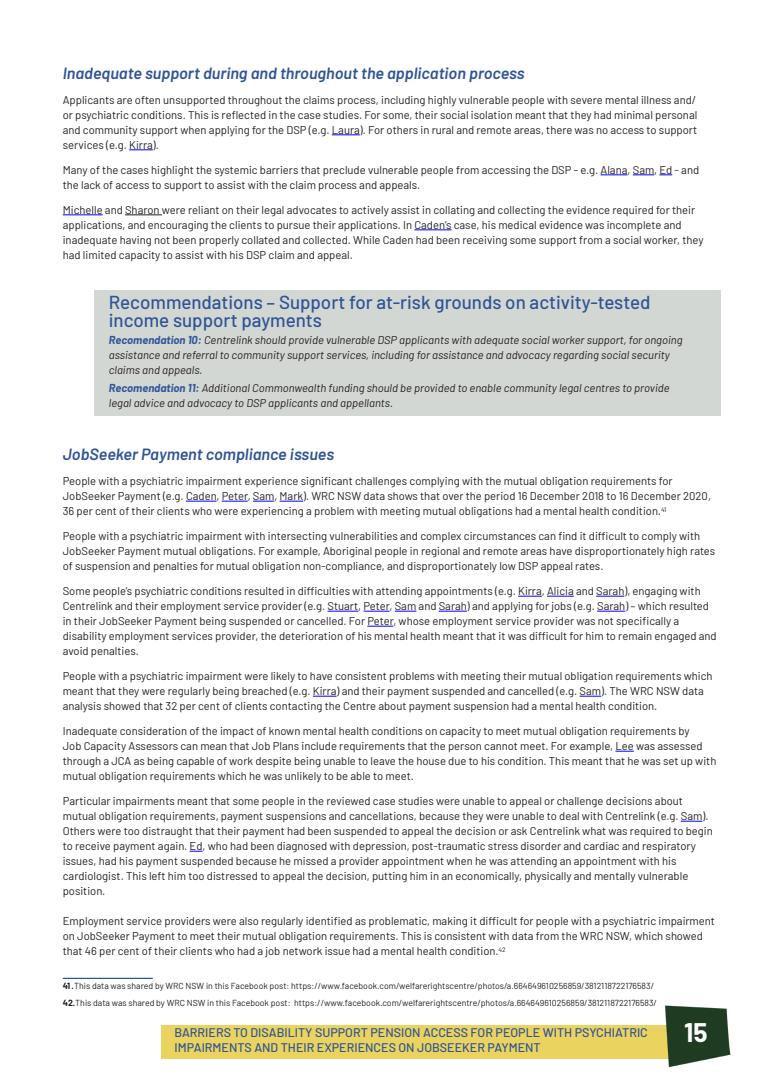
<style>
.page{position:relative;width:780px;height:1088px;background:#fff}
.page>*{position:absolute;margin:0;border:0;box-sizing:border-box;transform-origin:0 0}
.t1{font:700 26.25px "Barlow";color:#fff}
.Nrecom{font:500 18.75px/17.5px "Barlow";color:#2f5496}
.t2{font:italic 600 16.25px "Barlow";color:#2f5496}
.t3{font:500 12.5px/15px "Barlow";color:#2f5496}
.t4{font:11.25px/15px "Barlow";color:#231f20}
.Nrecom-2{font:italic 11.25px/15px "Barlow";color:#231f20}
.t5{font:8.75px "Barlow";color:#231f20}
.s1{font-weight:700;color:#2f5496}
.s2{font-weight:700}
</style>
<div class="page">
<div style="left:161px;top:1025px;width:22px;height:33px;background:#ebd360"></div>
<div style="left:175px;top:1025px;width:523px;height:33px;background:#ebd360"></div>
<img style="left:658px;top:1005px;width:73px;height:63px">
<svg style="left:332px;top:135px;width:28px;height:1px"></svg>
<svg style="left:129px;top:150px;width:24px;height:1px"></svg>
<svg style="left:600px;top:175px;width:72px;height:1px"></svg>
<hr style="left:63px;top:215px;width:40px;height:1px;background:#00f">
<hr style="left:125px;top:215px;width:37px;height:1px;background:#231f20">
<hr style="left:414px;top:230px;width:37px;height:1px;background:#00f">
<div style="left:95px;top:290px;width:625px;height:126px;background:#d3d7d3"></div>
<hr style="left:186px;top:501px;width:30px;height:1px;background:#00f">
<svg style="left:222px;top:501px;width:81px;height:1px"></svg>
<svg style="left:518px;top:596px;width:23px;height:1px"></svg>
<svg style="left:547px;top:596px;width:26px;height:1px"></svg>
<svg style="left:596px;top:596px;width:28px;height:1px"></svg>
<hr style="left:327px;top:611px;width:31px;height:1px;background:#00f">
<svg style="left:363px;top:611px;width:26px;height:1px"></svg>
<svg style="left:395px;top:611px;width:21px;height:1px"></svg>
<svg style="left:439px;top:611px;width:28px;height:1px"></svg>
<svg style="left:597px;top:611px;width:28px;height:1px"></svg>
<svg style="left:367px;top:626px;width:26px;height:1px"></svg>
<svg style="left:313px;top:696px;width:23px;height:1px"></svg>
<svg style="left:579px;top:696px;width:22px;height:1px"></svg>
<svg style="left:615px;top:751px;width:18px;height:1px"></svg>
<svg style="left:680px;top:821px;width:22px;height:1px"></svg>
<svg style="left:189px;top:851px;width:13px;height:1px"></svg>
<hr style="left:63px;top:978px;width:90px;height:1px;background:#2f5496">
<p class="t2" style="left:63px;top:61px;width:463px">Inadequate support during and throughout the application process</p>
<p class="t4" style="left:63px;top:92px;width:636px;text-align:justify">Applicants are often unsupported throughout the claims process, including highly vulnerable people with severe mental illness and/ or psychiatric conditions. This is reflected in the case studies. For some, their social isolation meant that they had minimal personal and community support when applying for the DSP (e.g. Laura). For others in rural and remote areas, there was no access to support services (e.g. Kirra).</p>
<p class="t4" style="left:63px;top:162px;width:638px">Many of the cases highlight the systemic barriers that preclude vulnerable people from accessing the DSP - e.g. Alana, Sam, Ed - and the lack of access to support to assist with the claim process and appeals.</p>
<p class="t4" style="left:63px;top:202px;width:642px">Michelle and Sharon were reliant on their legal advocates to actively assist in collating and collecting the evidence required for their applications, and encouraging the clients to pursue their applications. In Caden’s case, his medical evidence was incomplete and inadequate having not been properly collated and collected. While Caden had been receiving some support from a social worker, they had limited capacity to assist with his DSP claim and appeal.</p>
<p class="Nrecom" style="left:109px;top:292px;width:543px">Recommendations – Support for at-risk grounds on activity-tested income support payments</p>
<p class="Nrecom-2" style="left:109px;top:332px;width:575px"><span class="s1">Recomendation 10:</span> Centrelink should provide vulnerable DSP applicants with adequate social worker support, for ongoing assistance and referral to community support services, including for assistance and advocacy regarding social security claims and appeals.</p>
<p class="Nrecom-2" style="left:109px;top:379px;width:562px"><span class="s1">Recomendation 11:</span> Additional Commonwealth funding should be provided to enable community legal centres to provide legal advice and advocacy to DSP applicants and appellants.</p>
<p class="t2" style="left:63px;top:442px;width:273px">JobSeeker Payment compliance issues</p>
<p class="t4" style="left:63px;top:473px;width:649px">People with a psychiatric impairment experience significant challenges complying with the mutual obligation requirements for<br>JobSeeker Payment (e.g. Caden, Peter, Sam, Mark). WRC NSW data shows that over the period 16 December 2018 to 16 December 2020,<br>36 per cent of their clients who were experiencing a problem with meeting mutual obligations had a mental health condition.<sup>41</sup></p>
<p class="t4" style="left:63px;top:528px;width:654px">People with a psychiatric impairment with intersecting vulnerabilities and complex circumstances can find it difficult to comply with<br>JobSeeker Payment mutual obligations. For example, Aboriginal people in regional and remote areas have disproportionately high rates of suspension and penalties for mutual obligation non-compliance, and disproportionately low DSP appeal rates.</p>
<p class="t4" style="left:63px;top:583px;width:655px">Some people’s psychiatric conditions resulted in difficulties with attending appointments (e.g. Kirra, Alicia and Sarah), engaging with Centrelink and their employment service provider (e.g. Stuart, Peter, Sam and Sarah) and applying for jobs (e.g. Sarah) – which resulted in their JobSeeker Payment being suspended or cancelled. For Peter, whose employment service provider was not specifically a disability employment services provider, the deterioration of his mental health meant that it was difficult for him to remain engaged and avoid penalties.</p>
<p class="t4" style="left:63px;top:668px;width:651px">People with a psychiatric impairment were likely to have consistent problems with meeting their mutual obligation requirements which meant that they were regularly being breached (e.g. Kirra) and their payment suspended and cancelled (e.g. Sam). The WRC NSW data analysis showed that 32 per cent of clients contacting the Centre about payment suspension had a mental health condition.</p>
<p class="t4" style="left:63px;top:723px;width:655px">Inadequate consideration of the impact of known mental health conditions on capacity to meet mutual obligation requirements by<br>Job Capacity Assessors can mean that Job Plans include requirements that the person cannot meet. For example, Lee was assessed through a JCA as being capable of work despite being unable to leave the house due to his condition. This meant that he was set up with mutual obligation requirements which he was unlikely to be able to meet.</p>
<p class="t4" style="left:63px;top:793px;width:651px">Particular impairments meant that some people in the reviewed case studies were unable to appeal or challenge decisions about mutual obligation requirements, payment suspensions and cancellations, because they were unable to deal with Centrelink (e.g. Sam).<br>Others were too distraught that their payment had been suspended to appeal the decision or ask Centrelink what was required to begin to receive payment again. Ed, who had been diagnosed with depression, post-traumatic stress disorder and cardiac and respiratory issues, had his payment suspended because he missed a provider appointment when he was attending an appointment with his cardiologist. This left him too distressed to appeal the decision, putting him in an economically, physically and mentally vulnerable position.</p>
<p class="t4" style="left:63px;top:913px;width:653px">Employment service providers were also regularly identified as problematic, making it difficult for people with a psychiatric impairment on JobSeeker Payment to meet their mutual obligation requirements. This is consistent with data from the WRC NSW, which showed that 46 per cent of their clients who had a job network issue had a mental health condition.<sup>42</sup></p>
<p class="t5" style="left:63px;top:979px;width:593px"><span class="s2">41.</span>This data was shared by WRC NSW in this Facebook post: https://www.facebook.com/welfarerightscentre/photos/a.664649610256859/3812118722176583/</p>
<p class="t5" style="left:63px;top:997px;width:595px"><span class="s2">42.</span>This data was shared by WRC NSW in this Facebook post: https://www.facebook.com/welfarerightscentre/photos/a.664649610256859/3812118722176583/</p>
<p class="t3" style="left:175px;top:1024px;width:474px">BARRIERS TO DISABILITY SUPPORT PENSION ACCESS FOR PEOPLE WITH PSYCHIATRIC<br>IMPAIRMENTS AND THEIR EXPERIENCES ON JOBSEEKER PAYMENT</p>
<h1 class="t1" style="left:684px;top:1012px;width:25px">15</h1>
</div>
